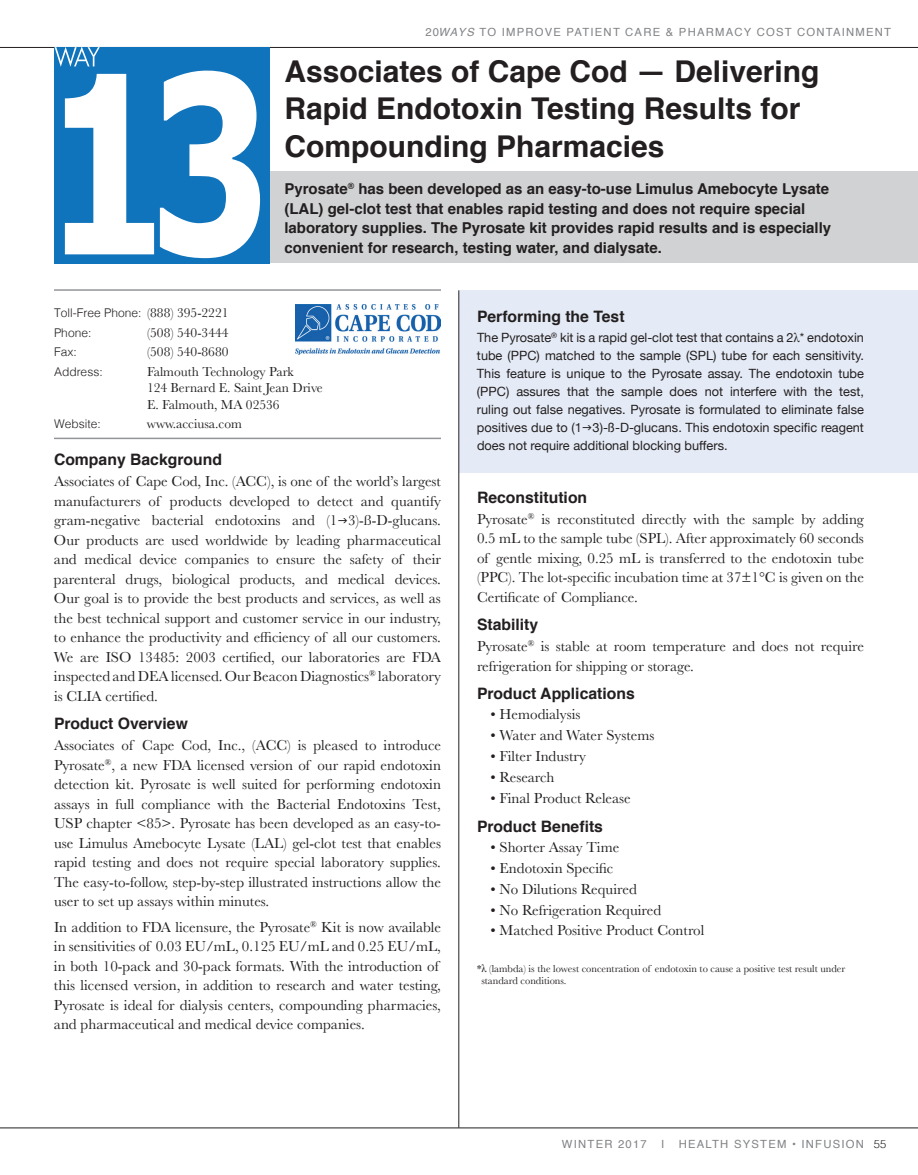
<style>
.page{position:relative;width:918px;height:1175px;background:#fff}
.page>*{position:absolute;margin:0;border:0;box-sizing:border-box;transform-origin:0 0}
.t1{font:700 30px/37.5px "Helvetica";color:#231f20}
.t2{font:700 15.75px "Helvetica";color:#231f20}
.t3{font:15px/19.5px "Baskerville";color:#231f20;text-align:justify}
.t4{font:700 15px/19.5px "Helvetica";color:#231f20}
.t5{font:13.5px/16.5px "Baskerville";color:#231f20}
.t6{font:12.75px/18px "Helvetica Neue";color:#231f20;text-align:justify}
.t7{font:300 12px/19.5px "Helvetica";color:#231f20}
.t8{font:11.25px "Helvetica";letter-spacing:.11em;color:#808285}
.t9{font:10.5px/12px "Baskerville";color:#231f20}
.s1{font-style:italic}
.s2{font-family:"Baskerville";font-weight:400;font-size:13.5px}
.s3{font-family:"Times"}
.s4{font-weight:300;color:#231f20}
</style>
<div class="page">
<hr style="left:0;top:1127px;width:918px;height:1px;background:#231f20">
<hr style="left:0;top:47px;width:918px;height:1px;background:#231f20">
<div style="left:55px;top:171px;width:863px;height:92px;background:#d1d2d4"></div>
<div style="left:459px;top:290px;width:459px;height:182px;background:#e5ebf6"></div>
<hr style="left:54px;top:437px;width:387px;height:2px;background:#939598">
<hr style="left:54px;top:289px;width:387px;height:2px;background:#939598">
<div style="left:54px;top:47px;width:216px;height:216px;background:#1074bc"></div>
<svg style="left:65px;top:74px;width:89px;height:180px"></svg>
<svg style="left:160px;top:71px;width:100px;height:187px"></svg>
<svg style="left:55px;top:47px;width:45px;height:20px"></svg>
<img style="left:295px;top:305px;width:146px;height:49px">
<hr style="left:459px;top:290px;width:1px;height:837px;background:#231f20">
<p class="t8" style="left:425px;top:23px;width:467px">20<span class="s1">WAYS</span> TO IMPROVE PATIENT CARE &amp; PHARMACY COST CONTAINMENT</p>
<h1 class="t1" style="left:284px;top:53px;width:537px">Associates of Cape Cod — Delivering<br>Rapid Endotoxin Testing Results for<br>Compounding Pharmacies</h1>
<p class="t4" style="left:284px;top:179px;width:548px">Pyrosate<sup>®</sup> has been developed as an easy-to-use Limulus Amebocyte Lysate (LAL) gel-clot test that enables rapid testing and does not require special laboratory supplies. The Pyrosate kit provides rapid results and is especially convenient for research, testing water, and dialysate.</p>
<p class="t7" style="left:54px;top:302px;width:176px">Toll-Free Phone: <span class="s2">(888) 395-2221<br></span>Phone:</p>
<p class="t5" style="left:147px;top:324px;width:83px">(508) 540-3444</p>
<p class="t7" style="left:54px;top:341px;width:24px">Fax:</p>
<p class="t5" style="left:147px;top:344px;width:83px">(508) 540-8680</p>
<p class="t7" style="left:54px;top:361px;width:50px">Address:</p>
<p class="t5" style="left:147px;top:363px;width:177px">Falmouth Technology Park<br>124 Bernard E. Saint Jean Drive<br>E. Falmouth, MA 02536</p>
<p class="t7" style="left:54px;top:413px;width:48px">Website:</p>
<p class="t5" style="left:147px;top:416px;width:96px">www.acciusa.com</p>
<p class="t2" style="left:54px;top:447px;width:170px">Company Background</p>
<p class="t3" style="left:54px;top:471px;width:389px">Associates of Cape Cod, Inc. (ACC), is one of the world’s largest manufacturers of products developed to detect and quantify gram-negative bacterial endotoxins and (1 3)-ß-D-glucans.<br>Our products are used worldwide by leading pharmaceutical and medical device companies to ensure the safety of their parenteral drugs, biological products, and medical devices.<br>Our goal is to provide the best products and services, as well as the best technical support and customer service in our industry, to enhance the productivity and efficiency of all our customers.<br>We are ISO 13485: 2003 certified, our laboratories are FDA inspected and DEA licensed. Our Beacon Diagnostics<sup>®</sup> laboratory is CLIA certified.</p>
<p class="t2" style="left:54px;top:711px;width:135px">Product Overview</p>
<p class="t3" style="left:54px;top:735px;width:389px">Associates of Cape Cod, Inc., (ACC) is pleased to introduce Pyrosate<sup>®</sup>, a new FDA licensed version of our rapid endotoxin detection kit. Pyrosate is well suited for performing endotoxin assays in full compliance with the Bacterial Endotoxins Test, USP chapter &lt;85&gt;. Pyrosate has been developed as an easy-to&shy;use Limulus Amebocyte Lysate (LAL) gel-clot test that enables rapid testing and does not require special laboratory supplies.<br>The easy-to-follow, step-by-step illustrated instructions allow the user to set up assays within minutes.</p>
<p class="t3" style="left:54px;top:917px;width:389px;text-align:left">In addition to FDA licensure, the Pyrosate<sup>®</sup> Kit is now available in sensitivities of 0.03 EU/mL, 0.125 EU/mL and 0.25 EU/mL, in both 10-pack and 30-pack formats. With the introduction of this licensed version, in addition to research and water testing, Pyrosate is ideal for dialysis centers, compounding pharmacies, and pharmaceutical and medical device companies.</p>
<p class="t2" style="left:477px;top:304px;width:149px">Performing the Test</p>
<p class="t6" style="left:477px;top:329px;width:389px">The Pyrosate<sup>®</sup> kit is a rapid gel-clot test that contains a 2<span class="s3">λ</span>* endotoxin tube (PPC) matched to the sample (SPL) tube for each sensitivity.<br>This feature is unique to the Pyrosate assay. The endotoxin tube (PPC) assures that the sample does not interfere with the test, ruling out false negatives. Pyrosate is formulated to eliminate false positives due to (1 3)-ß-D-glucans. This endotoxin specific reagent does not require additional blocking buffers.</p>
<p class="t2" style="left:477px;top:484px;width:112px">Reconstitution</p>
<p class="t3" style="left:477px;top:509px;width:389px">Pyrosate<sup>®</sup> is reconstituted directly with the sample by adding 0.5 mL to the sample tube (SPL). After approximately 60 seconds of gentle mixing, 0.25 mL is transferred to the endotoxin tube (PPC). The lot-specific incubation time at 37±1°C is given on the Certificate of Compliance.</p>
<p class="t2" style="left:477px;top:612px;width:63px">Stability</p>
<p class="t3" style="left:477px;top:636px;width:389px">Pyrosate<sup>®</sup> is stable at room temperature and does not require refrigeration for shipping or storage.</p>
<p class="t2" style="left:477px;top:681px;width:159px">Product Applications</p>
<p class="t3" style="left:490px;top:705px;width:91px">• Hemodialysis</p>
<p class="t3" style="left:490px;top:726px;width:165px">• Water and Water Systems</p>
<p class="t3" style="left:490px;top:747px;width:97px">• Filter Industry</p>
<p class="t3" style="left:490px;top:767px;width:65px">• Research</p>
<p class="t3" style="left:490px;top:788px;width:142px">• Final Product Release</p>
<p class="t2" style="left:477px;top:813px;width:128px">Product Benefits</p>
<p class="t3" style="left:490px;top:837px;width:130px">• Shorter Assay Time</p>
<p class="t3" style="left:490px;top:858px;width:124px">• Endotoxin Specific</p>
<p class="t3" style="left:490px;top:879px;width:148px">• No Dilutions Required</p>
<p class="t3" style="left:490px;top:900px;width:172px">• No Refrigeration Required</p>
<p class="t3" style="left:490px;top:921px;width:215px">• Matched Positive Product Control</p>
<p class="t9" style="left:481px;top:963px;width:365px;text-indent:-4px">*<span class="s3">λ</span> (lambda) is the lowest concentration of endotoxin to cause a positive test result under standard conditions.</p>
<p class="t8" style="left:562px;top:1135px;width:86px">WINTER 2017</p>
<p class="t8" style="left:661px;top:1135px;width:5px">I</p>
<p class="t8" style="left:679px;top:1135px;width:209px">HEALTH SYSTEM • INFUSION <span class="s4">55</span></p>
</div>
